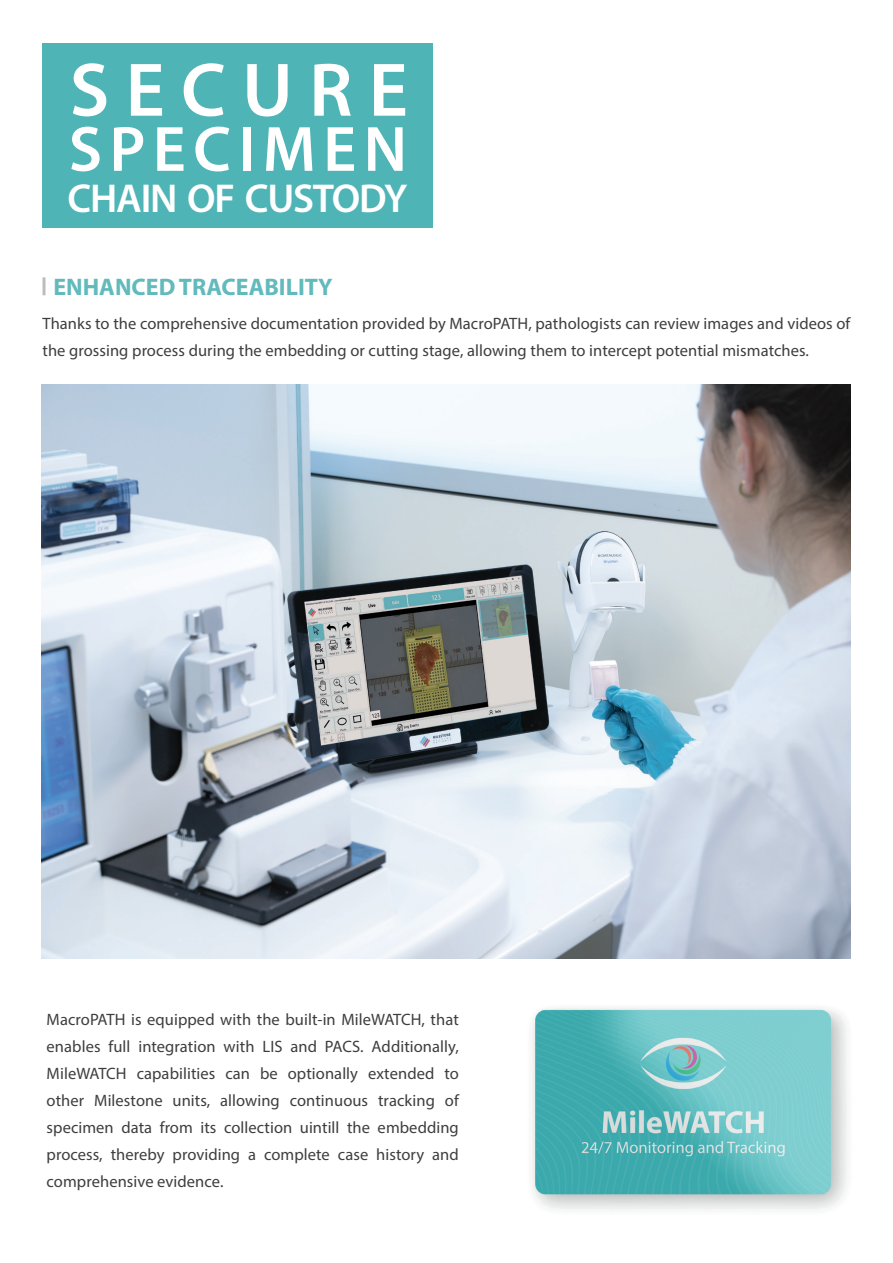
<style>
.page{position:relative;width:893px;height:1263px;background:#fff}
.page>*{position:absolute;margin:0;border:0;box-sizing:border-box;transform-origin:0 0}
.t1{font:600 76.5px "Myriad Pro";letter-spacing:.21em;color:#fff}
.t2{font:600 64.5px "Myriad Pro";letter-spacing:.11em;color:#fff}
.t3{font:600 40.5px "Myriad Pro";letter-spacing:-.03em;color:#fff}
.t4{font:700 24px "Myriad Pro";color:#62babd}
.t5{font:16.5px/27px "Myriad Pro";letter-spacing:.005em;color:#3e3e3f}
</style>
<div class="page">
<hr style="left:43px;top:277px;width:3px;height:18px;background:#bcbdc0">
<div style="left:43px;top:43px;width:390px;height:185px;background:#4fb4b6"></div>
<img style="left:41px;top:385px;width:809px;height:574px">
<img style="left:532px;top:1008px;width:315px;height:203px">
<h1 class="t1" style="left:70px;top:41px;width:340px">SECURE</h1>
<h2 class="t2" style="left:69px;top:108px;width:340px">SPECIMEN</h2>
<h3 class="t3" style="left:68px;top:173px;width:341px">CHAIN OF CUSTODY</h3>
<h3 class="t4" style="left:53px;top:271px;width:281px">ENHANCED TRACEABILITY</h3>
<p class="t5" style="left:43px;top:310px;width:809px">Thanks to the comprehensive documentation provided by MacroPATH, pathologists can review images and videos of the grossing process during the embedding or cutting stage, allowing them to intercept potential mismatches.</p>
<p class="t5" style="left:47px;top:1006px;width:414px;text-align:justify">MacroPATH is equipped with the built-in MileWATCH, that enables full integration with LIS and PACS. Additionally, MileWATCH capabilities can be optionally extended to other Milestone units, allowing continuous tracking of specimen data from its collection uintill the embedding process, thereby providing a complete case history and comprehensive evidence.</p>
</div>
